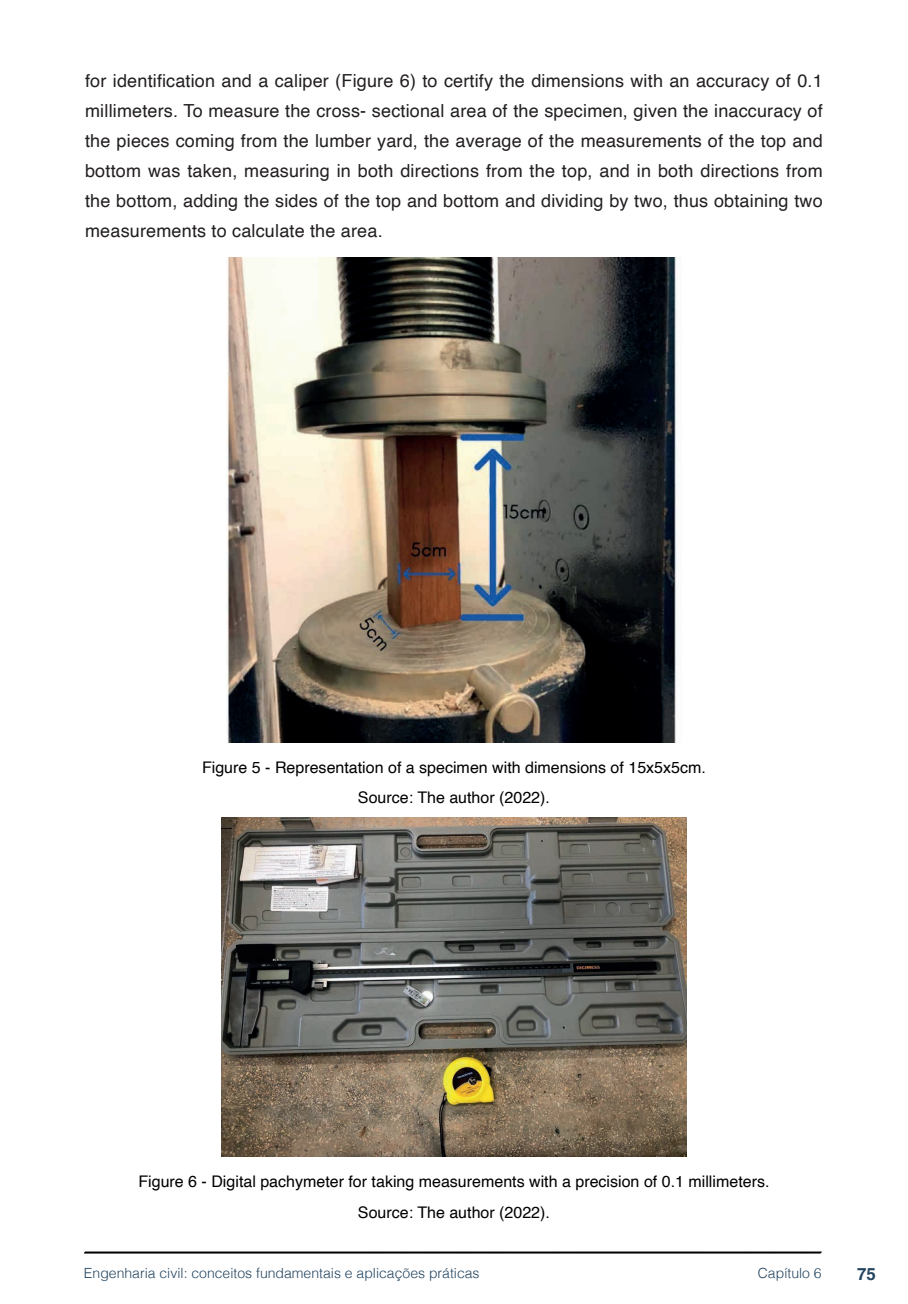
<style>
.page{position:relative;width:908px;height:1304px;background:#fff}
.page>*{position:absolute;margin:0;border:0;box-sizing:border-box;transform-origin:0 0}
.t1{font:18px/30px "Helvetica";letter-spacing:.01em;color:#231f20;text-align:justify}
.t2{font:700 16.8px "Helvetica";color:#23445f}
.t3{font:16px/30.6px "Helvetica";color:#000;text-align:center}
.t4{font:300 14px "Helvetica";color:#23445f}
</style>
<div class="page">
<svg style="left:84px;top:1251px;width:737px;height:3px;background:#515151"></svg>
<img style="left:226px;top:257px;width:451px;height:485px">
<img style="left:222px;top:818px;width:464px;height:339px">
<p class="t1" style="left:85px;top:66px;width:738px">for identification and a caliper (Figure 6) to certify the dimensions with an accuracy of 0.1 millimeters. To measure the cross- sectional area of the specimen, given the inaccuracy of the pieces coming from the lumber yard, the average of the measurements of the top and bottom was taken, measuring in both directions from the top, and in both directions from the bottom, adding the sides of the top and bottom and dividing by two, thus obtaining two measurements to calculate the area.</p>
<p class="t3" style="left:202px;top:752px;width:505px">Figure 5 - Representation of a specimen with dimensions of 15x5x5cm.<br>Source: The author (2022).</p>
<p class="t3" style="left:138px;top:1167px;width:632px">Figure 6 - Digital pachymeter for taking measurements with a precision of 0.1 millimeters.<br>Source: The author (2022).</p>
<p class="t4" style="left:84px;top:1261px;width:397px">Engenharia civil: conceitos fundamentais e aplicações práticas</p>
<p class="t4" style="left:757px;top:1261px;width:65px">Capítulo 6</p>
<p class="t2" style="left:856px;top:1264px;width:20px">75</p>
</div>
